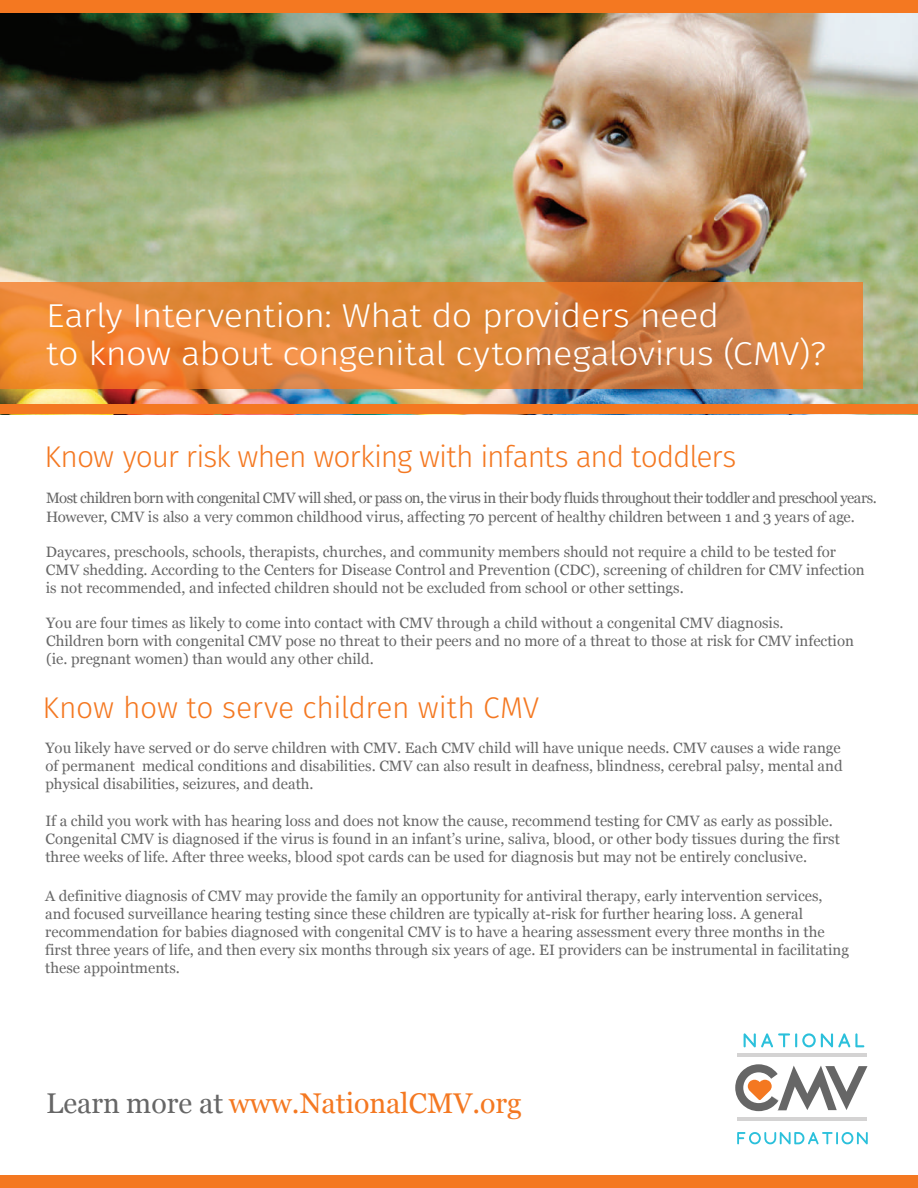
<style>
.page{position:relative;width:918px;height:1188px;background:#fff}
.page>*{position:absolute;margin:0;border:0;box-sizing:border-box;transform-origin:0 0}
.t1{font:300 33.15px/37.8px "Fira Sans";letter-spacing:-.015em;color:#fff;scale:1.09 1}
.t2{font:300 30px "Fira Sans";letter-spacing:-.025em;color:#f47821}
.t3{font:28.5px "Georgia";color:#f47821}
.t4{font:15px/18px "Georgia";color:#666}
.t5{font:15px/19.5px "Georgia";letter-spacing:-.02em;color:#666}
.s1{color:#666}
</style>
<div class="page">
<img style="left:0;top:12px;width:918px;height:393px">
<div style="left:0;top:405px;width:918px;height:9px;background:#f47821"></div>
<div style="left:0;top:0;width:918px;height:12px;background:#f47821"></div>
<svg style="left:0;top:282px;width:863px;height:107px;background:#df833b"></svg>
<div style="left:0;top:1176px;width:918px;height:12px;background:#f47821"></div>
<hr style="left:737px;top:1117px;width:129px;height:4px;background:#d4d3d3">
<hr style="left:737px;top:1053px;width:129px;height:4px;background:#d4d3d3">
<svg style="left:744px;top:1033px;width:120px;height:14px"></svg>
<svg style="left:737px;top:1132px;width:131px;height:12px"></svg>
<svg style="left:735px;top:1064px;width:132px;height:47px"></svg>
<h1 class="t1" style="left:46px;top:297px;width:717px">Early Intervention: What do providers need<br>to know about congenital cytomegalovirus (CMV)?</h1>
<h2 class="t2" style="left:45px;top:435px;width:693px">Know your risk when working with infants and toddlers</h2>
<p class="t5" style="left:46px;top:487px;width:832px">Most children born with congenital CMV will shed, or pass on, the virus in their body fluids throughout their toddler and preschool years.<br>However, CMV is also a very common childhood virus, affecting 70 percent of healthy children between 1 and 3 years of age.</p>
<p class="t4" style="left:46px;top:542px;width:820px">Daycares, preschools, schools, therapists, churches, and community members should not require a child to be tested for<br>CMV shedding. According to the Centers for Disease Control and Prevention (CDC), screening of children for CMV infection is not recommended, and infected children should not be excluded from school or other settings.</p>
<p class="t4" style="left:46px;top:614px;width:809px">You are four times as likely to come into contact with CMV through a child without a congenital CMV diagnosis.<br>Children born with congenital CMV pose no threat to their peers and no more of a threat to those at risk for CMV infection (ie. pregnant women) than would any other child.</p>
<h2 class="t2" style="left:42px;top:686px;width:498px">Know how to serve children with CMV</h2>
<p class="t4" style="left:45px;top:738px;width:799px">You likely have served or do serve children with CMV. Each CMV child will have unique needs. CMV causes a wide range of permanent medical conditions and disabilities. CMV can also result in deafness, blindness, cerebral palsy, mental and physical disabilities, seizures, and death.</p>
<p class="t4" style="left:45px;top:811px;width:796px">If a child you work with has hearing loss and does not know the cause, recommend testing for CMV as early as possible.<br>Congenital CMV is diagnosed if the virus is found in an infant’s urine, saliva, blood, or other body tissues during the first three weeks of life. After three weeks, blood spot cards can be used for diagnosis but may not be entirely conclusive.</p>
<p class="t4" style="left:45px;top:886px;width:805px">A definitive diagnosis of CMV may provide the family an opportunity for antiviral therapy, early intervention services, and focused surveillance hearing testing since these children are typically at-risk for further hearing loss. A general recommendation for babies diagnosed with congenital CMV is to have a hearing assessment every three months in the first three years of life, and then every six months through six years of age. EI providers can be instrumental in facilitating these appointments.</p>
<h3 class="t3" style="left:46px;top:1082px;width:477px"><span class="s1">Learn more at</span> www.NationalCMV.org</h3>
</div>
